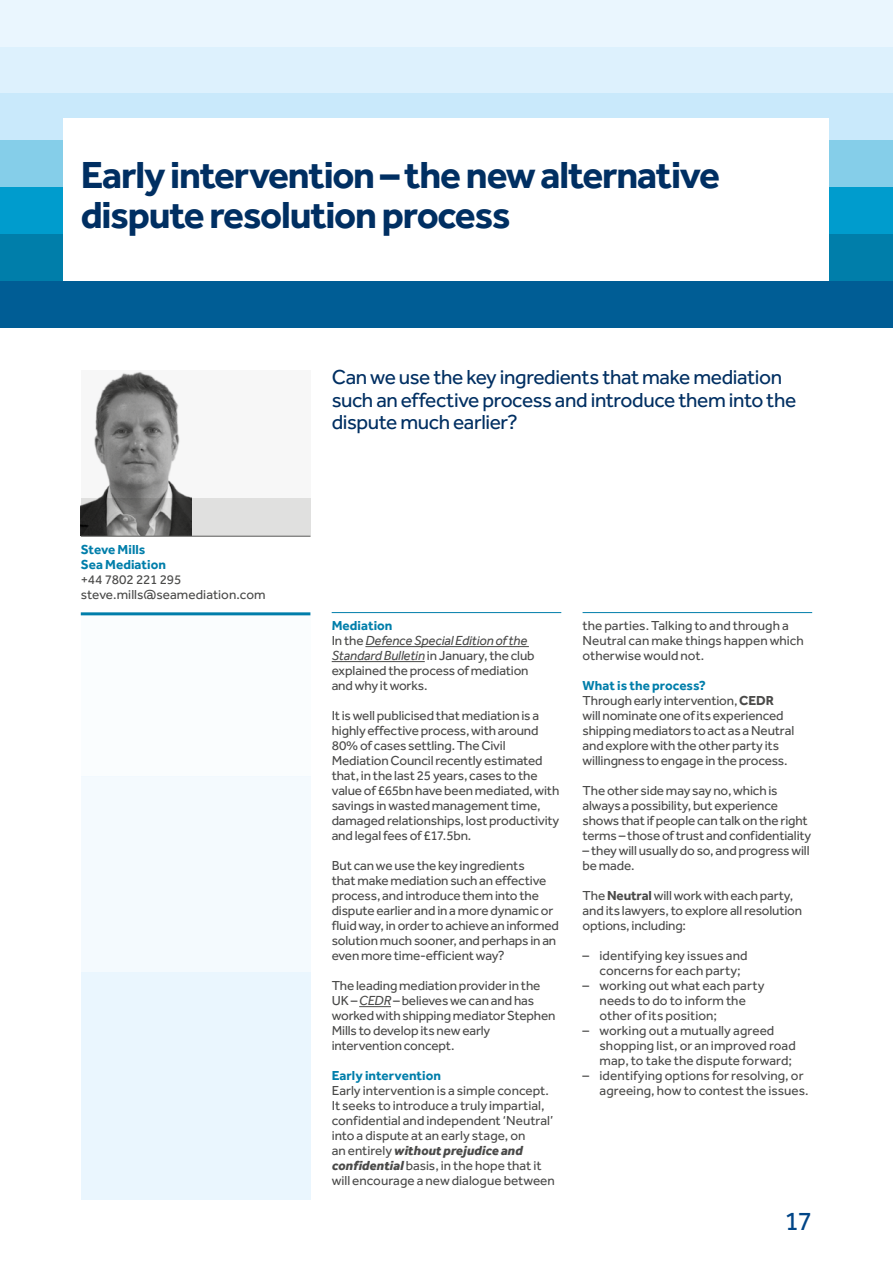
<style>
.page{position:relative;width:893px;height:1263px;background:#fff}
.page>*{position:absolute;margin:0;border:0;box-sizing:border-box;transform-origin:0 0}
.t1{font:700 39px/40.5px "Effra";letter-spacing:-.03em;color:#002f62}
.t2{font:27px "Effra";color:#004587}
.t3{font:21px/22.5px "Effra";letter-spacing:-.02em;color:#002f62}
.t4{font:13.5px/15px "Effra";letter-spacing:-.01em;color:#4a4a49}
.t5{font:700 13.5px/15px "Effra";letter-spacing:.005em;color:#007eaa}
.s1{font-weight:700;color:#007eaa}
.s2{font-style:italic}
.s3{font-weight:800;font-style:italic}
.s4{font-weight:700}
</style>
<div class="page">
<div style="left:0;top:0;width:893px;height:47px;background:#eaf6fe"></div>
<div style="left:0;top:47px;width:893px;height:47px;background:#ddf1fd"></div>
<div style="left:0;top:94px;width:893px;height:46px;background:#c9e9fb"></div>
<div style="left:0;top:140px;width:893px;height:47px;background:#85cee9"></div>
<div style="left:0;top:187px;width:893px;height:47px;background:#009ccd"></div>
<div style="left:0;top:234px;width:893px;height:47px;background:#007eaa"></div>
<div style="left:0;top:281px;width:893px;height:46px;background:#005d95"></div>
<div style="left:64px;top:118px;width:765px;height:163px;background:#fff"></div>
<div style="left:81px;top:370px;width:229px;height:128px;background:#f7f7f7"></div>
<div style="left:81px;top:498px;width:229px;height:38px;background:#e0e0df"></div>
<div style="left:81px;top:777px;width:229px;height:195px;background:#f4fafe"></div>
<div style="left:81px;top:615px;width:229px;height:162px;background:#fafdfe"></div>
<div style="left:81px;top:972px;width:229px;height:227px;background:#eaf6fe"></div>
<hr style="left:332px;top:612px;width:229px;height:1px;background:#007eaa">
<hr style="left:583px;top:612px;width:229px;height:1px;background:#007eaa">
<hr style="left:81px;top:612px;width:229px;height:3px;background:#007eaa">
<img style="left:81px;top:372px;width:110px;height:164px">
<hr style="left:365px;top:646px;width:164px;height:1px;background:#4a4a49">
<hr style="left:332px;top:661px;width:93px;height:1px;background:#4a4a49">
<hr style="left:359px;top:1006px;width:32px;height:1px;background:#4a4a49">
<hr style="left:81px;top:536px;width:229px;height:1px;background:#60605f">
<h1 class="t1" style="left:81px;top:153px;width:641px">Early intervention – the new alternative dispute resolution process</h1>
<p class="t5" style="left:81px;top:541px;width:87px">Steve Mills<br>Sea Mediation</p>
<p class="t4" style="left:81px;top:571px;width:186px">+44 7802 221 295 steve.mills@seamediation.com</p>
<h3 class="t3" style="left:332px;top:366px;width:466px">Can we use the key ingredients that make mediation such an effective process and introduce them into the dispute much earlier?</h3>
<p class="t4" style="left:332px;top:618px;width:204px"><span class="s1">Mediation<br></span>In the <span class="s2">Defence Special Edition of the<br>Standard Bulletin</span> in January, the club explained the process of mediation and why it works.</p>
<p class="t4" style="left:332px;top:708px;width:229px">It is well publicised that mediation is a highly effective process, with around 80% of cases settling. The Civil Mediation Council recently estimated that, in the last 25 years, cases to the value of £65bn have been mediated, with savings in wasted management time, damaged relationships, lost productivity and legal fees of £17.5bn.</p>
<p class="t4" style="left:332px;top:858px;width:229px">But can we use the key ingredients<br>that make mediation such an effective process, and introduce them into the dispute earlier and in a more dynamic or fluid way, in order to achieve an informed solution much sooner, and perhaps in an even more time-efficient way?</p>
<p class="t4" style="left:332px;top:978px;width:225px">The leading mediation provider in the<br>UK – <span class="s2">CEDR</span> – believes we can and has worked with shipping mediator Stephen<br>Mills to develop its new early intervention concept.</p>
<p class="t5" style="left:332px;top:1068px;width:111px">Early intervention</p>
<p class="t4" style="left:332px;top:1083px;width:225px">Early intervention is a simple concept.<br>It seeks to introduce a truly impartial, confidential and independent ‘Neutral’ into a dispute at an early stage, on<br>an entirely <span class="s3">without prejudice and confidential</span> basis, in the hope that it will encourage a new dialogue between</p>
<p class="t4" style="left:583px;top:618px;width:223px">the parties. Talking to and through a<br>Neutral can make things happen which otherwise would not.</p>
<p class="t4" style="left:583px;top:678px;width:213px"><span class="s1">What is the process?<br></span>Through early intervention, <span class="s4">CEDR </span>will nominate one of its experienced shipping mediators to act as a Neutral and explore with the other party its willingness to engage in the process.</p>
<p class="t4" style="left:583px;top:783px;width:230px">The other side may say no, which is always a possibility, but experience shows that if people can talk on the right terms – those of trust and confidentiality</p>
<p class="t4" style="left:583px;top:843px;width:228px">– they will usually do so, and progress will be made.</p>
<p class="t4" style="left:583px;top:888px;width:221px">The <span class="s4">Neutral</span> will work with each party, and its lawyers, to explore all resolution options, including:</p>
<p class="t4" style="left:600px;top:948px;width:150px;text-indent:-17px">– identifying key issues and concerns for each party;</p>
<p class="t4" style="left:600px;top:978px;width:166px;text-indent:-17px">– working out what each party needs to do to inform the other of its position;</p>
<p class="t4" style="left:600px;top:1023px;width:198px;text-indent:-17px">– working out a mutually agreed shopping list, or an improved road map, to take the dispute forward;</p>
<p class="t4" style="left:600px;top:1068px;width:211px;text-indent:-17px">– identifying options for resolving, or agreeing, how to contest the issues.</p>
<h2 class="t2" style="left:785px;top:1205px;width:29px">17</h2>
</div>
